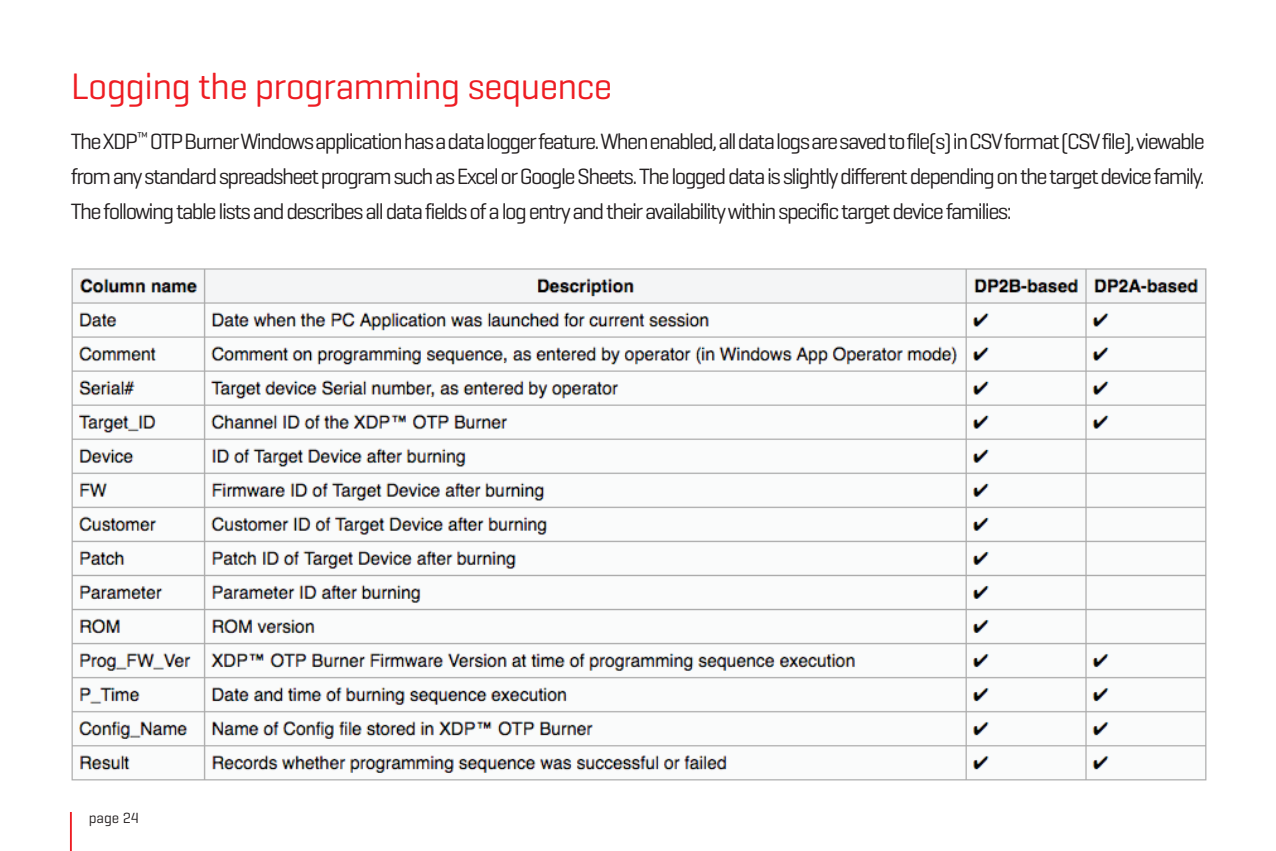
<style>
.page{position:relative;width:1276px;height:851px;background:#fff}
.page>*{position:absolute;margin:0;border:0;box-sizing:border-box;transform-origin:0 0}
.t1{font:37.5px "Geogrotesque";letter-spacing:-.02em;color:#ee1d23}
.t2{font:22.5px/35px "Geogrotesque";letter-spacing:-.07em;color:#231f20;text-align:justify}
.t3{font:15px "Geogrotesque";color:#231f20}
</style>
<div class="page">
<hr style="left:70px;top:811px;width:2px;height:39px;background:#ee1d23">
<img style="left:71px;top:268px;width:1136px;height:513px">
<h1 class="t1" style="left:71px;top:63px;width:543px">Logging the programming sequence</h1>
<p class="t2" style="left:71px;top:123px;width:1135px">The XDP<sup>™</sup> OTP Burner Windows application has a data logger feature. When enabled, all data logs are saved to file(s) in CSV format (CSV file), viewable from any standard spreadsheet program such as Excel or Google Sheets. The logged data is slightly different depending on the target device family.<br>The following table lists and describes all data fields of a log entry and their availability within specific target device families:</p>
<p class="t3" style="left:89px;top:808px;width:52px">page 24</p>
</div>
